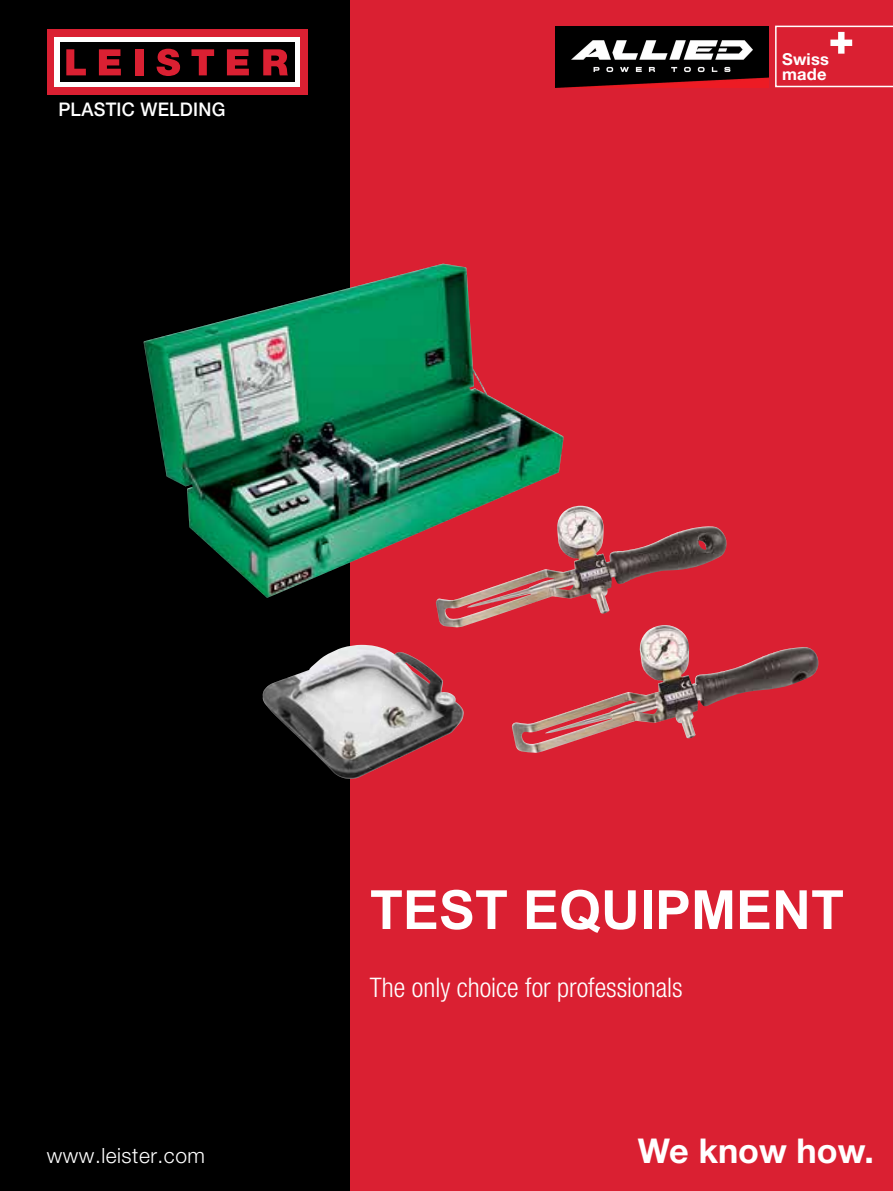
<style>
.page{position:relative;width:893px;height:1191px;background:#fff}
.page>*{position:absolute;margin:0;border:0;box-sizing:border-box;transform-origin:0 0}
.t1{font:700 54px "Arial";color:#fff}
.t2{font:700 34.2px "Helvetica Neue LTW1 G";color:#fff}
.t3{font:300 condensed 27px "Helvetica Neue LTW1 G";color:#fff}
.t4{font:300 21px "Helvetica Neue LTW1 G";letter-spacing:.025em;color:#fff}
.t5{font:500 18.75px "Helvetica Neue LTW1 G";letter-spacing:.015em;color:#fff;scale:.96 1}
.t6{font:700 16.5px/15.5px "Helvetica Neue LTW1 G";letter-spacing:.01em;color:#fff}
</style>
<div class="page">
<div style="left:349px;top:0;width:544px;height:1191px;background:#da2032"></div>
<div style="left:0;top:0;width:349px;height:1191px;background:#000"></div>
<svg style="left:775px;top:26px;width:118px;height:61px"></svg>
<div style="left:47px;top:30px;width:260px;height:65px;background:#da2032"></div>
<div style="left:55px;top:38px;width:245px;height:49px;background:#fff"></div>
<div style="left:60px;top:43px;width:234px;height:39px;background:#000"></div>
<svg style="left:66px;top:49px;width:20px;height:26px"></svg>
<svg style="left:99px;top:49px;width:22px;height:26px"></svg>
<div style="left:135px;top:49px;width:8px;height:26px;background:#da2032"></div>
<svg style="left:157px;top:49px;width:23px;height:27px"></svg>
<svg style="left:191px;top:49px;width:23px;height:26px"></svg>
<svg style="left:227px;top:49px;width:22px;height:26px"></svg>
<svg style="left:263px;top:49px;width:25px;height:26px"></svg>
<img style="left:143px;top:264px;width:421px;height:334px">
<img style="left:263px;top:645px;width:201px;height:134px">
<img style="left:436px;top:513px;width:291px;height:114px">
<img style="left:512px;top:625px;width:306px;height:127px">
<img style="left:555px;top:26px;width:213px;height:61px">
<p class="t5" style="left:58px;top:98px;width:175px">PLASTIC WELDING</p>
<p class="t6" style="left:782px;top:51px;width:48px">Swiss made</p>
<h1 class="t1" style="left:370px;top:872px;width:476px">TEST EQUIPMENT</h1>
<p class="t3" style="left:370px;top:971px;width:314px">The only choice for professionals</p>
<p class="t4" style="left:47px;top:1142px;width:160px">www.leister.com</p>
<p class="t2" style="left:638px;top:1129px;width:238px">We know how.</p>
</div>
